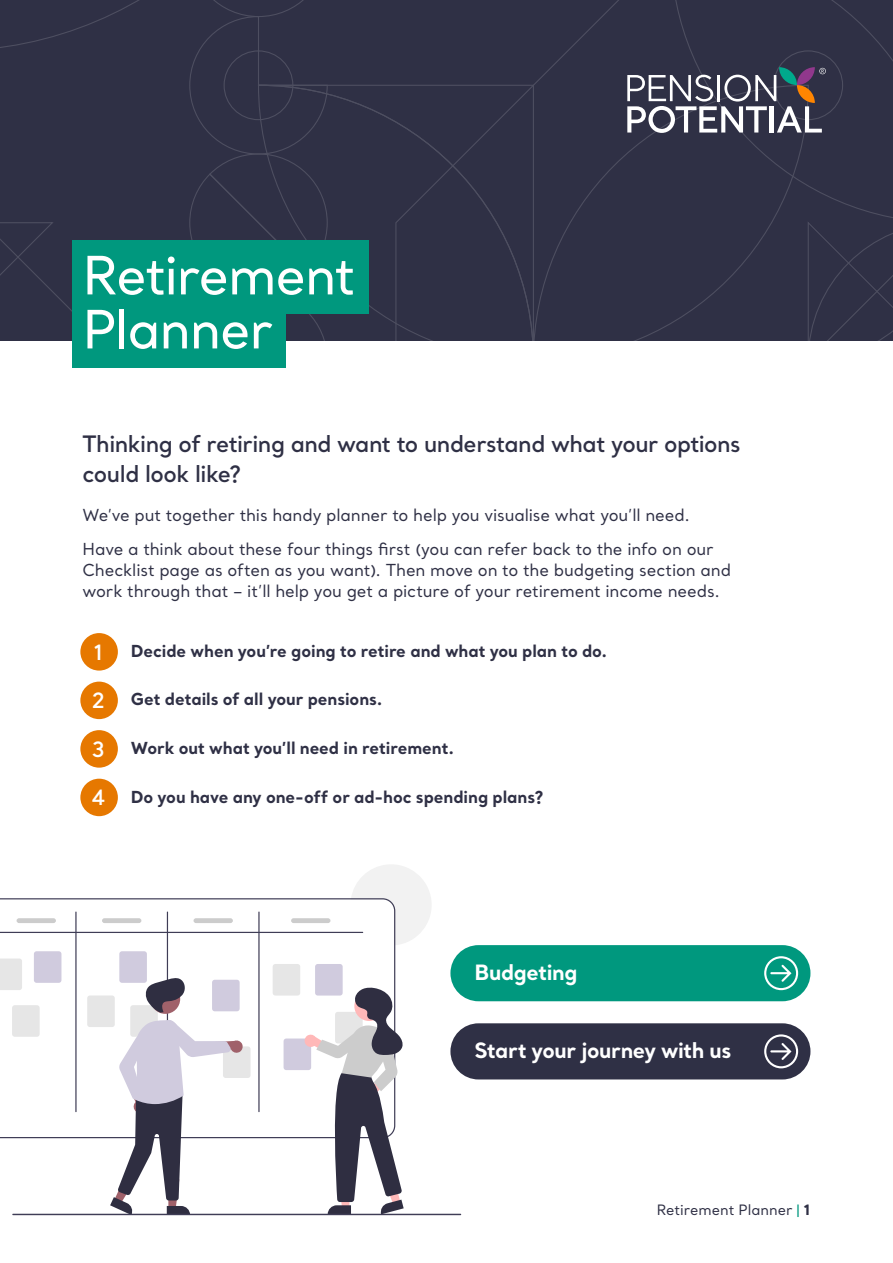
<style>
.page{position:relative;width:893px;height:1263px;background:#fff}
.page>*{position:absolute;margin:0;border:0;box-sizing:border-box;transform-origin:0 0}
.t1{font:500 52.5px/54px "Santral";letter-spacing:-.03em;color:#fff}
.t2{font:600 22.5px/30px "Santral";letter-spacing:-.02em;color:#2f3045}
.t3{font:700 21px "Santral";letter-spacing:-.015em;color:#fff}
.t4{font:600 21px "Santral";color:#fff}
.t5{font:16.5px/34.5px "Santral";letter-spacing:-.01em;color:#2f3045}
.t6{font:700 16.5px "Santral";letter-spacing:-.005em;color:#2f3045}
.t7{font:14.25px "Santral";letter-spacing:-.005em;color:#2f3045}
.s1{color:#00987e}
.s2{font-weight:700}
</style>
<div class="page">
<svg style="left:0;top:945px;width:395px;height:193px"></svg>
<svg style="left:0;top:865px;width:431px;height:80px"></svg>
<hr style="left:258px;top:911px;width:2px;height:201px;background:#3f3d56">
<hr style="left:167px;top:911px;width:1px;height:201px;background:#3f3d56">
<hr style="left:75px;top:911px;width:2px;height:201px;background:#3f3d56">
<div style="left:315px;top:964px;width:28px;height:31px;background:#d0cbde;border-radius:3px"></div>
<div style="left:284px;top:1038px;width:27px;height:32px;background:#d0cbde;border-radius:3px"></div>
<div style="left:212px;top:980px;width:28px;height:31px;background:#d0cbde;border-radius:3px"></div>
<div style="left:119px;top:951px;width:28px;height:32px;background:#d0cbde;border-radius:3px"></div>
<div style="left:34px;top:951px;width:27px;height:32px;background:#d0cbde;border-radius:3px"></div>
<svg style="left:0;top:958px;width:22px;height:32px"></svg>
<div style="left:12px;top:1005px;width:28px;height:32px;background:#e6e6e6;border-radius:3px"></div>
<div style="left:87px;top:995px;width:28px;height:32px;background:#e6e6e6;border-radius:3px"></div>
<div style="left:130px;top:1005px;width:28px;height:32px;background:#e6e6e6;border-radius:3px"></div>
<div style="left:223px;top:1046px;width:28px;height:32px;background:#e6e6e6;border-radius:3px"></div>
<div style="left:273px;top:964px;width:27px;height:31px;background:#e6e6e6;border-radius:3px"></div>
<div style="left:291px;top:918px;width:39px;height:5px;background:#ccc;border-radius:2px"></div>
<div style="left:194px;top:918px;width:39px;height:5px;background:#ccc;border-radius:2px"></div>
<div style="left:102px;top:918px;width:39px;height:5px;background:#ccc;border-radius:2px"></div>
<div style="left:17px;top:918px;width:39px;height:5px;background:#ccc;border-radius:2px"></div>
<svg style="left:304px;top:987px;width:100px;height:227px"></svg>
<svg style="left:150px;top:984px;width:30px;height:30px"></svg>
<svg style="left:110px;top:1020px;width:133px;height:194px"></svg>
<svg style="left:145px;top:977px;width:41px;height:35px"></svg>
<hr style="left:12px;top:1214px;width:449px;height:1px;background:#3f3d56">
<div style="left:395px;top:0;width:275px;height:84px;background:#2f3045"></div>
<div style="left:670px;top:0;width:223px;height:220px;background:#2f3045"></div>
<div style="left:534px;top:84px;width:275px;height:257px;background:#2f3045"></div>
<div style="left:807px;top:220px;width:86px;height:121px;background:#2f3045"></div>
<div style="left:328px;top:84px;width:206px;height:257px;background:#2f3045"></div>
<div style="left:0;top:0;width:328px;height:341px;background:#2f3045"></div>
<div style="left:72px;top:240px;width:296px;height:74px;background:#00987e"></div>
<div style="left:72px;top:294px;width:214px;height:74px;background:#00987e"></div>
<svg style="left:627px;top:67px;width:199px;height:66px"></svg>
<div style="left:450px;top:945px;width:360px;height:56px;background:#00987e;border-radius:28px"></div>
<svg style="left:764px;top:956px;width:34px;height:34px"></svg>
<div style="left:450px;top:1023px;width:360px;height:56px;background:#2f3045;border-radius:28px"></div>
<svg style="left:764px;top:1034px;width:34px;height:34px"></svg>
<div style="left:80px;top:633px;width:38px;height:38px;background:#e67800;border-radius:50%"></div>
<div style="left:80px;top:682px;width:38px;height:37px;background:#e67800;border-radius:50%"></div>
<div style="left:80px;top:730px;width:38px;height:38px;background:#e67800;border-radius:50%"></div>
<div style="left:80px;top:779px;width:38px;height:37px;background:#e67800;border-radius:50%"></div>
<h1 class="t1" style="left:82px;top:248px;width:275px">Retirement<br>Planner</h1>
<h2 class="t2" style="left:82px;top:428px;width:660px">Thinking of retiring and want to understand what your options could look like?</h2>
<p class="t5" style="left:82px;top:497px;width:633px">We’ve put together this handy planner to help you visualise what you’ll need.<br>Have a think about these four things first (you can refer back to the info on our</p>
<p class="t5" style="left:82px;top:560px;width:650px;line-height:21px">Checklist page as often as you want). Then move on to the budgeting section and work through that – it’ll help you get a picture of your retirement income needs.</p>
<p class="t4" style="left:94px;top:638px;width:11px">1</p>
<p class="t4" style="left:92px;top:687px;width:15px">2</p>
<p class="t4" style="left:92px;top:735px;width:15px">3</p>
<p class="t4" style="left:92px;top:784px;width:15px">4</p>
<p class="t6" style="left:131px;top:640px;width:478px">Decide when you’re going to retire and what you plan to do.</p>
<p class="t6" style="left:131px;top:688px;width:253px">Get details of all your pensions.</p>
<p class="t6" style="left:131px;top:737px;width:325px">Work out what you’ll need in retirement.</p>
<p class="t6" style="left:131px;top:785px;width:414px">Do you have any one-off or ad-hoc spending plans?</p>
<p class="t3" style="left:474px;top:958px;width:105px">Budgeting</p>
<p class="t3" style="left:474px;top:1036px;width:258px">Start your journey with us</p>
<p class="t7" style="left:657px;top:1201px;width:155px">Retirement Planner <span class="s1">|</span> <span class="s2">1</span></p>
</div>
